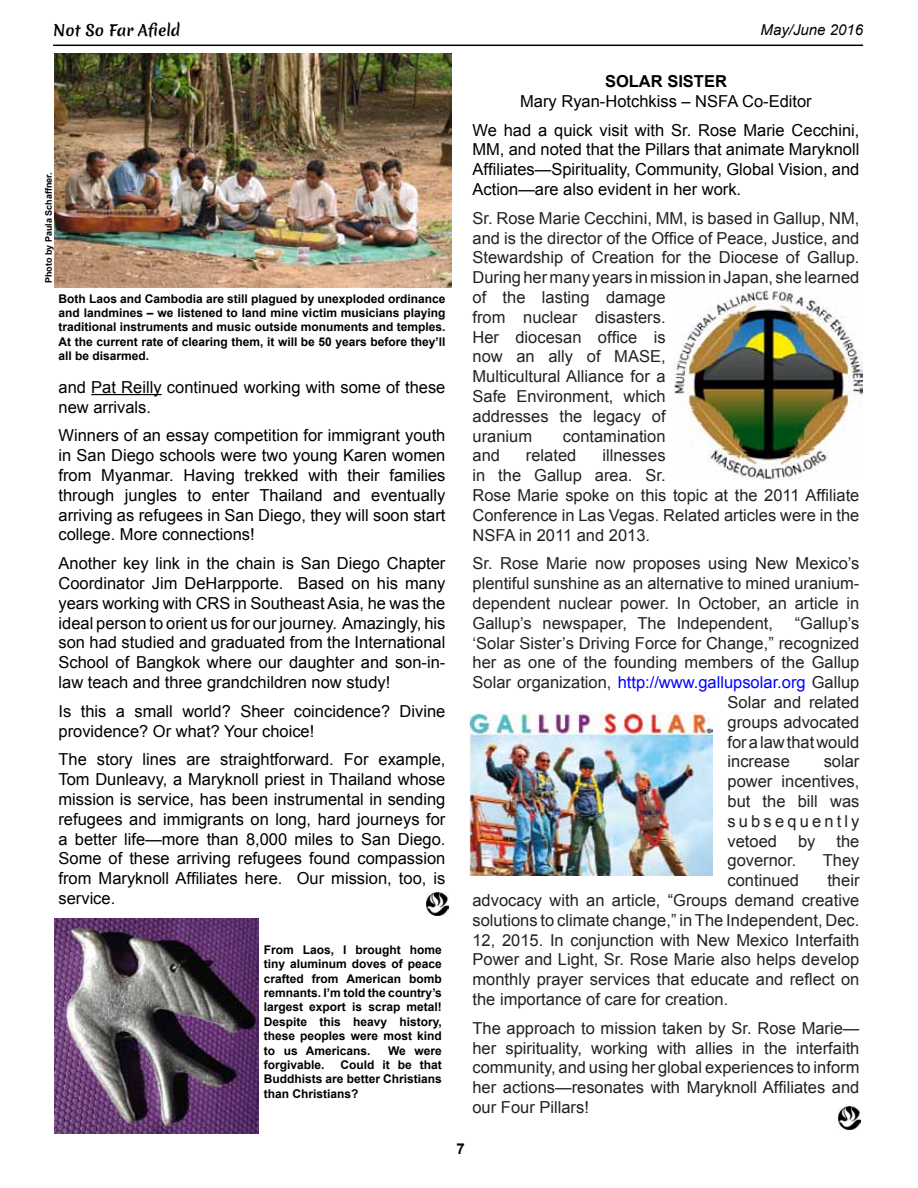
<style>
.page{position:relative;width:918px;height:1188px;background:#fff}
.page>*{position:absolute;margin:0;border:0;box-sizing:border-box;transform-origin:0 0}
.t1{font:16.5px/19.8px "Arial";color:#222;text-align:justify}
.t2{font:16.5px/19.8px "Arial";color:#000;text-align:justify}
.t3{font:16.5px "Arial";color:#00f}
.t4{font:700 16.5px "Arial";color:#000}
.t5{font:15px "Merienda One";color:#000}
.t6{font:italic 15px "Arial";color:#000}
.t7{font:700 15px "Arial";color:#000}
.t8{font:700 12px/14.4px "Arial";color:#000;text-align:justify}
.t9{font:700 9px "Arial";color:#000}
.s1{color:#222}
</style>
<div class="page">
<hr style="left:53px;top:45px;width:810px;height:1px;background:#000">
<hr style="left:91px;top:394px;width:71px;height:1px;background:#000">
<img style="left:54px;top:54px;width:398px;height:234px">
<img style="left:54px;top:918px;width:205px;height:216px">
<img style="left:426px;top:892px;width:23px;height:24px">
<img style="left:838px;top:1106px;width:23px;height:23px">
<img style="left:673px;top:290px;width:189px;height:189px">
<img style="left:470px;top:712px;width:242px;height:164px">
<p class="t5" style="left:53px;top:19px;width:129px">Not So Far Afield</p>
<p class="t6" style="left:761px;top:20px;width:104px">May/June 2016</p>
<p class="t9" style="left:43px;top:283px;width:113px;rotate:-90deg">Photo by Paula Schaffner.</p>
<p class="t8" style="left:58px;top:292px;width:388px">Both Laos and Cambodia are still plagued by unexploded ordinance and landmines – we listened to land mine victim musicians playing traditional instruments and music outside monuments and temples.<br>At the current rate of clearing them, it will be 50 years before they’ll all be disarmed.</p>
<p class="t2" style="left:58px;top:377px;width:388px">and Pat Reilly continued working with some of these new arrivals.</p>
<p class="t2" style="left:58px;top:426px;width:388px">Winners of an essay competition for immigrant youth in San Diego schools were two young Karen women from Myanmar. Having trekked with their families through jungles to enter Thailand and eventually arriving as refugees in San Diego, they will soon start college. More connections!</p>
<p class="t2" style="left:58px;top:554px;width:389px">Another key link in the chain is San Diego Chapter Coordinator Jim DeHarpporte. Based on his many years working with CRS in Southeast Asia, he was the ideal person to orient us for our journey. Amazingly, his son had studied and graduated from the International School of Bangkok where our daughter and son-in&shy;law teach and three grandchildren now study!</p>
<p class="t2" style="left:58px;top:701px;width:388px">Is this a small world? Sheer coincidence? Divine providence? Or what? Your choice!</p>
<p class="t2" style="left:58px;top:750px;width:388px">The story lines are straightforward. For example, Tom Dunleavy, a Maryknoll priest in Thailand whose mission is service, has been instrumental in sending refugees and immigrants on long, hard journeys for a better life—more than 8,000 miles to San Diego.<br>Some of these arriving refugees found compassion from Maryknoll Affiliates here. Our mission, too, is service.</p>
<p class="t8" style="left:264px;top:943px;width:180px">From Laos, I brought home tiny aluminum doves of peace crafted from American bomb remnants. I’m told the country’s largest export is scrap metal!<br>Despite this heavy history, these peoples were most kind to us Americans.</p>
<p class="t8" style="left:388px;top:1044px;width:55px">We were</p>
<p class="t8" style="left:264px;top:1058px;width:62px">forgivable.</p>
<p class="t8" style="left:264px;top:1058px;width:180px;text-indent:77px">Could it be that Buddhists are better Christians than Christians?</p>
<p class="t4" style="left:605px;top:70px;width:123px">Solar Sister</p>
<p class="t2" style="left:473px;top:87px;width:388px;line-height:28.8px;text-align:center">Mary Ryan-Hotchkiss – NSFA Co-Editor<br>We had a quick visit with Sr. Rose Marie Cecchini,</p>
<p class="t2" style="left:473px;top:140px;width:388px">MM, and noted that the Pillars that animate Maryknoll Affiliates—Spirituality, Community, Global Vision, and Action—are also evident in her work.</p>
<p class="t1" style="left:473px;top:208px;width:388px;text-align:left">Sr. Rose Marie Cecchini, MM, is based in Gallup, NM, and is the director of the Office of Peace, Justice, and<br>Stewardship of Creation for the Diocese of Gallup.<br>During her many years in mission in Japan, she learned of the lasting damage<br>from nuclear disasters.<br>Her diocesan office is<br>now an ally of MASE,<br>Multicultural Alliance for a<br>Safe Environment, which<br>addresses the legacy of<br>uranium</p>
<p class="t1" style="left:563px;top:426px;width:104px">contamination</p>
<p class="t1" style="left:473px;top:446px;width:388px;text-align:left;text-indent:130px">illnesses<br>in the Gallup area. Sr.<br>Rose Marie spoke on this topic at the 2011 Affiliate<br>Conference in Las Vegas. Related articles were in the<br>NSFA in 2011 and 2013.</p>
<p class="t1" style="left:473px;top:554px;width:389px">Sr. Rose Marie now proposes using New Mexico’s plentiful sunshine as an alternative to mined uranium&shy;dependent nuclear power. In October, an article in Gallup’s newspaper, The Independent,</p>
<p class="t1" style="left:473px;top:446px;width:29px">and</p>
<p class="t1" style="left:526px;top:446px;width:52px">related</p>
<p class="t1" style="left:795px;top:613px;width:66px">“Gallup’s</p>
<p class="t1" style="left:473px;top:633px;width:388px">‘Solar Sister’s Driving Force for Change,” recognized</p>
<p class="t1" style="left:473px;top:653px;width:388px">her as one of the founding members of the Gallup</p>
<p class="t3" style="left:473px;top:672px;width:388px"><span class="s1">Solar organization,</span> http://www.gallupsolar.org <span class="s1">Gallup</span></p>
<p class="t1" style="left:727px;top:692px;width:133px">Solar and related</p>
<p class="t1" style="left:727px;top:712px;width:133px">groups advocated</p>
<p class="t1" style="left:727px;top:732px;width:133px">for a law that would</p>
<p class="t1" style="left:727px;top:752px;width:64px">increase</p>
<p class="t1" style="left:727px;top:752px;width:134px;text-indent:96px">solar power incentives, but the bill was subsequently vetoed</p>
<p class="t1" style="left:798px;top:831px;width:19px">by</p>
<p class="t1" style="left:837px;top:831px;width:24px">the</p>
<p class="t1" style="left:727px;top:851px;width:70px">governor.</p>
<p class="t1" style="left:823px;top:851px;width:38px">They</p>
<p class="t1" style="left:727px;top:871px;width:73px">continued</p>
<p class="t1" style="left:472px;top:871px;width:389px;text-indent:355px">their advocacy with an article, “Groups demand creative solutions to climate change,” in The Independent, Dec.<br>12, 2015. In conjunction with New Mexico Interfaith Power and Light, Sr. Rose Marie also helps develop monthly prayer services that educate and reflect on the importance of care for creation.</p>
<p class="t1" style="left:472px;top:1018px;width:389px">The approach to mission taken by Sr. Rose Marie— her spirituality, working with allies in the interfaith community, and using her global experiences to inform her actions—resonates with Maryknoll Affiliates and our Four Pillars!</p>
<p class="t7" style="left:457px;top:1139px;width:10px">7</p>
</div>
